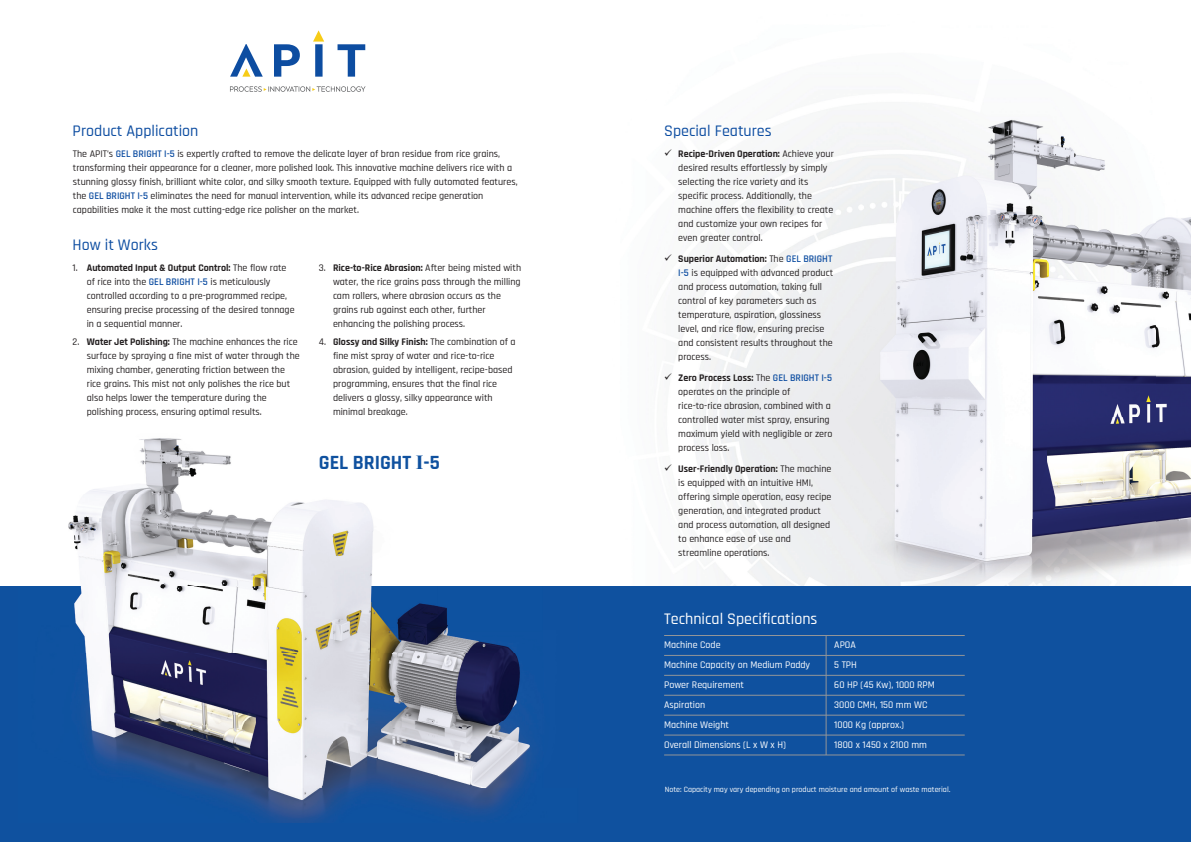
<style>
.page{position:relative;width:1191px;height:842px;background:#fff}
.page>*{position:absolute;margin:0;border:0;box-sizing:border-box;transform-origin:0 0}
.t1{font:700 20px "Rajdhani";color:#0f519f}
.t2{font:500 16px "Rajdhani";color:#0d4da1}
.t3{font:500 16px "Rajdhani";color:#fff}
.t4{font:500 10px/14px "Rajdhani";color:#231f20}
.t5{font:500 10px "Rajdhani";color:#fff}
.t6{font:500 8px "Rajdhani";color:#fdfefe}
.s1{font-weight:600;color:#0d4da1}
.s2{font-weight:700}
.s3{font-family:"Times New Roman"}
.s4{font-family:"Myriad Pro";font-weight:400}
</style>
<div class="page">
<img style="left:595px;top:132px;width:237px;height:455px">
<img style="left:832px;top:119px;width:359px;height:468px">
<div style="left:0;top:587px;width:1191px;height:255px;background:#0f519f"></div>
<svg style="left:230px;top:30px;width:135px;height:62px"></svg>
<hr style="left:826px;top:635px;width:1px;height:120px;background:#939598">
<hr style="left:664px;top:635px;width:300px;height:1px;background:#939598">
<hr style="left:664px;top:655px;width:300px;height:1px;background:#939598">
<hr style="left:664px;top:675px;width:300px;height:1px;background:#939598">
<hr style="left:664px;top:695px;width:300px;height:1px;background:#939598">
<hr style="left:664px;top:715px;width:300px;height:1px;background:#939598">
<hr style="left:664px;top:735px;width:300px;height:1px;background:#939598">
<hr style="left:664px;top:755px;width:300px;height:1px;background:#939598">
<img style="left:19px;top:438px;width:559px;height:384px">
<h2 class="t2" style="left:73px;top:122px;width:127px">Product Application</h2>
<p class="t4" style="left:73px;top:147px;width:446px">The APIT’s <span class="s1">GEL BRIGHT I-5</span> is expertly crafted to remove the delicate layer of bran residue from rice grains, transforming their appearance for a cleaner, more polished look. This innovative machine delivers rice with a stunning glossy finish, brilliant white color, and silky smooth texture. Equipped with fully automated features, the <span class="s1">GEL BRIGHT I-5</span> eliminates the need for manual intervention, while its advanced recipe generation capabilities make it the most cutting-edge rice polisher on the market.</p>
<h2 class="t2" style="left:73px;top:236px;width:87px">How it Works</h2>
<p class="t4" style="left:87px;top:261px;width:209px;text-indent:-14px">1. <span class="s2">Automated Input &amp; Output Control:</span> The flow rate of rice into the <span class="s1">GEL BRIGHT I-5</span> is meticulously controlled according to a pre-programmed recipe, ensuring precise processing of the desired tonnage in a sequential manner.</p>
<p class="t4" style="left:87px;top:335px;width:214px;text-indent:-14px">2. <span class="s2">Water Jet Polishing:</span> The machine enhances the rice surface by spraying a fine mist of water through the mixing chamber, generating friction between the rice grains. This mist not only polishes the rice but also helps lower the temperature during the polishing process, ensuring optimal results.</p>
<p class="t4" style="left:333px;top:261px;width:190px;text-indent:-14px">3. <span class="s2">Rice-to-Rice Abrasion:</span> After being misted with water, the rice grains pass through the milling cam rollers, where abrasion occurs as the grains rub against each other, further enhancing the polishing process.</p>
<p class="t4" style="left:333px;top:335px;width:184px;text-indent:-14px">4. <span class="s2">Glossy and Silky Finish:</span> The combination of a fine mist spray of water and rice-to-rice abrasion, guided by intelligent, recipe-based programming, ensures that the final rice delivers a glossy, silky appearance with minimal breakage.</p>
<h1 class="t1" style="left:319px;top:450px;width:123px">GEL BRIGHT <span class="s3">I</span>-5</h1>
<h2 class="t2" style="left:664px;top:122px;width:109px">Special Features</h2>
<p class="t4" style="left:678px;top:148px;width:157px;text-indent:-14px">✓ <span class="s2">Recipe-Driven Operation:</span> Achieve your desired results effortlessly by simply selecting the rice variety and its specific process. Additionally, the machine offers the flexibility to create and customize your own recipes for even greater control.</p>
<p class="t4" style="left:678px;top:253px;width:156px;text-indent:-14px">✓ <span class="s2">Superior Automation:</span> The <span class="s1">GEL BRIGHT I-5</span> is equipped with advanced product and process automation, taking full control of key parameters such as temperature, aspiration, glossiness level, and rice flow, ensuring precise and consistent results throughout the process.</p>
<p class="t4" style="left:678px;top:372px;width:156px;text-indent:-14px">✓ <span class="s2">Zero Process Loss:</span> The <span class="s1">GEL BRIGHT I-5 </span>operates on the principle of rice-to-rice abrasion, combined with a controlled water mist spray, ensuring maximum yield with negligible or zero process loss.</p>
<p class="t4" style="left:678px;top:463px;width:155px;text-indent:-14px">✓ <span class="s2">User-Friendly Operation:</span> The machine is equipped with an intuitive HMI, offering simple operation, easy recipe generation, and integrated product and process automation, all designed to enhance ease of use and streamline operations.</p>
<h2 class="t3" style="left:664px;top:610px;width:155px">Technical Specifications</h2>
<p class="t5" style="left:664px;top:639px;width:58px">Machine Code</p>
<p class="t5" style="left:834px;top:639px;width:23px">APOA</p>
<p class="t5" style="left:664px;top:659px;width:148px">Machine Capacity on Medium Paddy</p>
<p class="t5" style="left:834px;top:659px;width:24px">5 TPH</p>
<p class="t5" style="left:664px;top:679px;width:81px">Power Requirement</p>
<p class="t5" style="left:834px;top:679px;width:102px">60 HP (45 Kw), 1000 RPM</p>
<p class="t5" style="left:664px;top:699px;width:43px">Aspiration</p>
<p class="t5" style="left:834px;top:699px;width:95px">3000 CMH, 150 mm WC</p>
<p class="t5" style="left:664px;top:719px;width:66px">Machine Weight</p>
<p class="t5" style="left:834px;top:719px;width:71px">1000 Kg (approx.)</p>
<p class="t5" style="left:664px;top:739px;width:123px">Overall Dimensions (L x W x H)</p>
<p class="t5" style="left:834px;top:739px;width:94px">1800 x 1450 x 2100 mm</p>
<p class="t6" style="left:665px;top:785px;width:287px">Note: Capacity may vary depending on product moisture and amount of waste material<span class="s4">.</span></p>
</div>
